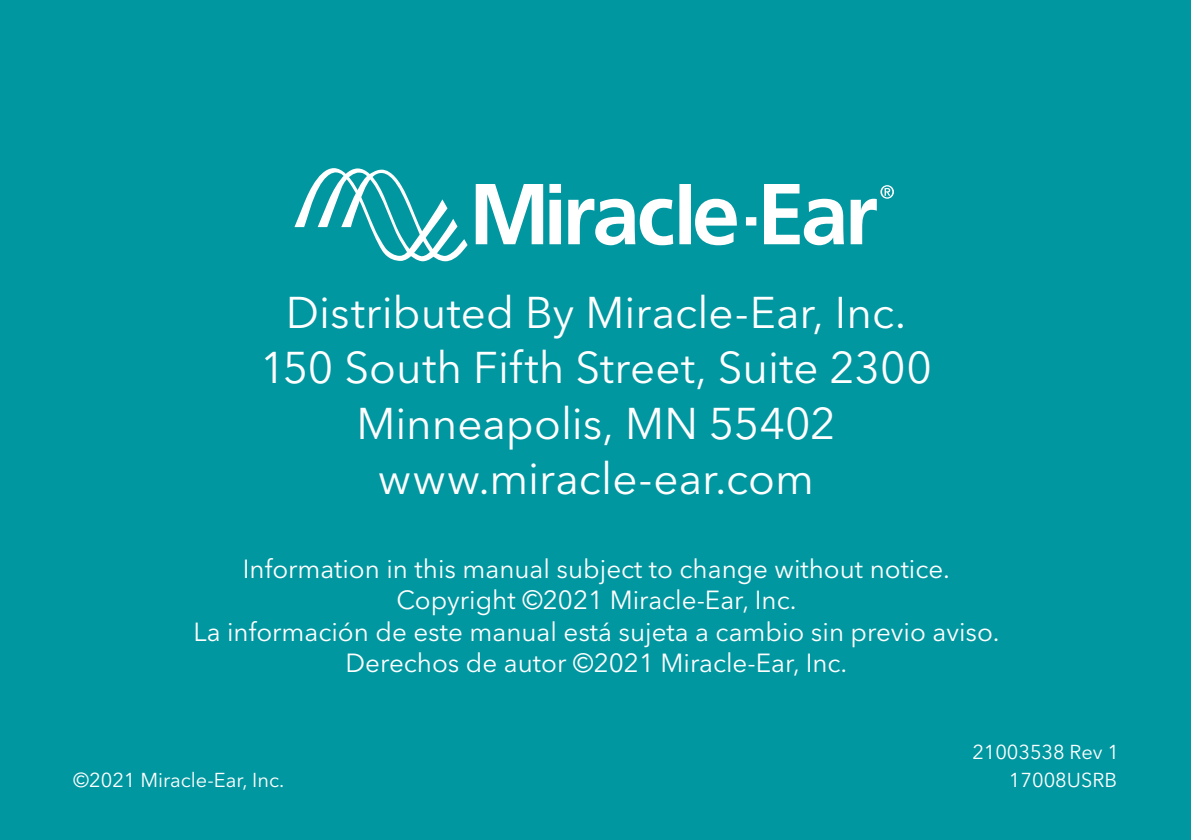
<style>
.page{position:relative;width:1191px;height:840px;background:#fff}
.page>*{position:absolute;margin:0;border:0;box-sizing:border-box;transform-origin:0 0}
.t1{font:44px/55.6px "Avenir Next LT Pro";color:#fff;text-align:center}
.t2{font:26px/31.2px "Avenir Next LT Pro";color:#fff;text-align:center}
.t3{font:20px "Avenir Next LT Pro";color:#fff}
</style>
<div class="page">
<div style="left:0;top:0;width:1191px;height:839px;background:#0097a0"></div>
<svg style="left:476px;top:184px;width:418px;height:61px"></svg>
<svg style="left:294px;top:168px;width:173px;height:93px"></svg>
<h1 class="t1" style="left:260px;top:284px;width:673px">Distributed By Miracle-Ear, Inc.<br>150 South Fifth Street, Suite 2300<br>Minneapolis, MN 55402 www.miracle-ear.com</h1>
<p class="t2" style="left:193px;top:553px;width:807px">Information in this manual subject to change without notice.<br>Copyright ©2021 Miracle-Ear, Inc.<br>La información de este manual está sujeta a cambio sin previo aviso.<br>Derechos de autor ©2021 Miracle-Ear, Inc.</p>
<p class="t3" style="left:972px;top:740px;width:148px">21003538 Rev 1</p>
<p class="t3" style="left:73px;top:767px;width:213px">©2021 Miracle-Ear, Inc.</p>
<p class="t3" style="left:1009px;top:767px;width:110px">17008USRB</p>
</div>
